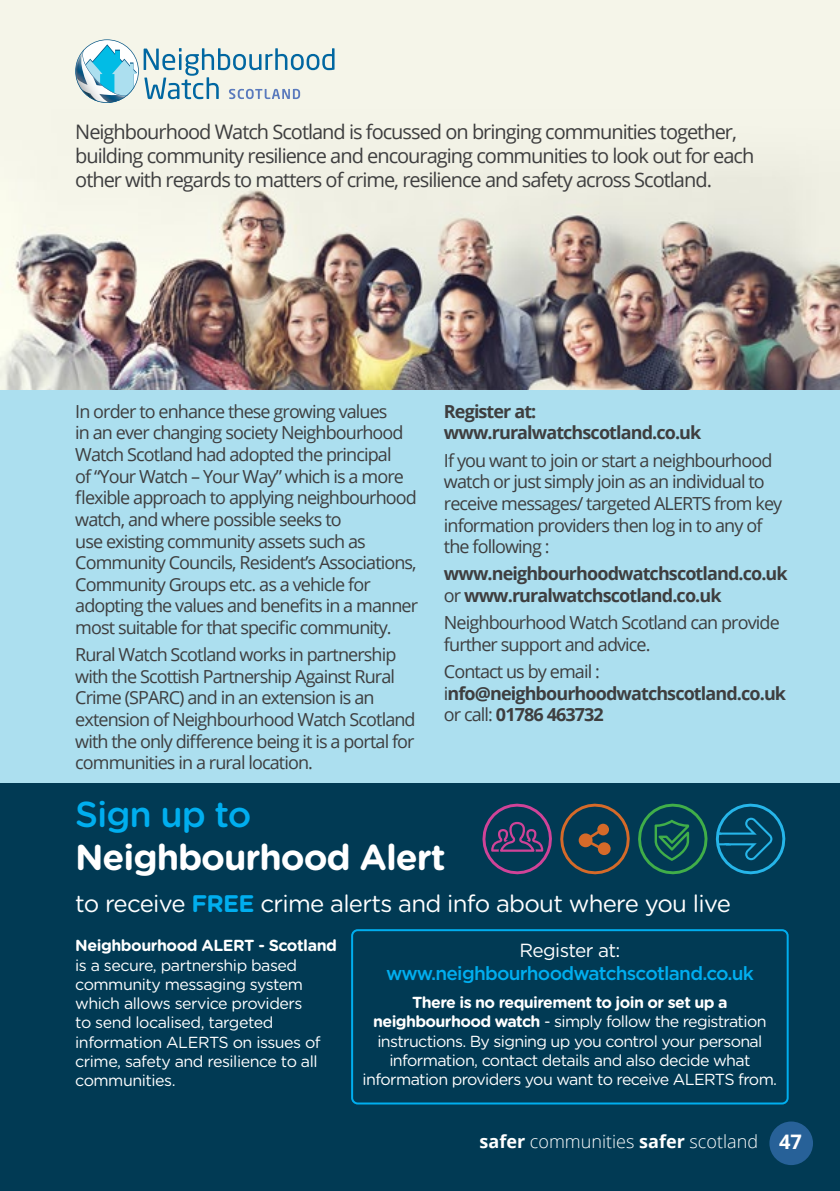
<style>
.page{position:relative;width:840px;height:1191px;background:#fff}
.page>*{position:absolute;margin:0;border:0;box-sizing:border-box;transform-origin:0 0}
.t1{font:700 36px/43.2px "Gotham Rounded";letter-spacing:-.03em;color:#fff}
.t2{font:24px "Gotham Rounded";letter-spacing:-.03em;color:#fff}
.t3{font:20px/24px "Open Sans";letter-spacing:-.05em;color:#3e3e3f}
.t4{font:700 20px "Open Sans";color:#fff}
.t5{font:500 19px/22.8px "Gotham";letter-spacing:-.04em;color:#00aeef;text-align:center}
.t6{font:18px/21.6px "Open Sans";letter-spacing:-.05em;color:#3e3e3f}
.t7{font:700 18px/21.6px "Open Sans";letter-spacing:-.05em;color:#3e3e3f}
.t8{font:300 18px "Open Sans";color:#fff}
.t9{font:16px/19.2px "Gotham Rounded";letter-spacing:-.04em;color:#fff}
.s1{font-weight:400}
.s2{font-weight:500;color:#00aeef}
.s3{font-weight:700;color:#00aeef}
.s4{font-weight:700}
.s5{font-weight:400;color:#fff}
</style>
<div class="page">
<div style="left:0;top:774px;width:839px;height:417px;background:#013a54"></div>
<div style="left:769px;top:1121px;width:43px;height:44px;background:#276198;border-radius:50%"></div>
<div style="left:0;top:0;width:839px;height:616px;background:#f5f5e9"></div>
<img style="left:0;top:175px;width:839px;height:215px">
<div style="left:0;top:390px;width:839px;height:392px;background:#acdfef"></div>
<svg style="left:75px;top:39px;width:259px;height:64px"></svg>
<svg style="left:482px;top:803px;width:304px;height:72px"></svg>
<div style="left:351px;top:929px;width:437px;height:175px;border:2px solid #00aeef;border-radius:6px"></div>
<p class="t3" style="left:75px;top:119px;width:680px">Neighbourhood Watch Scotland is focussed on bringing communities together, building community resilience and encouraging communities to look out for each other with regards to matters of crime, resilience and safety across Scotland.</p>
<p class="t6" style="left:75px;top:400px;width:344px">In order to enhance these growing values<br>in an ever changing society Neighbourhood Watch Scotland had adopted the principal<br>of “Your Watch – Your Way” which is a more flexible approach to applying neighbourhood watch, and where possible seeks to<br>use existing community assets such as Community Councils, Resident’s Associations, Community Groups etc. as a vehicle for adopting the values and benefits in a manner most suitable for that specific community.</p>
<p class="t6" style="left:75px;top:643px;width:342px">Rural Watch Scotland works in partnership with the Scottish Partnership Against Rural Crime (SPARC) and in an extension is an extension of Neighbourhood Watch Scotland with the only difference being it is a portal for communities in a rural location.</p>
<p class="t7" style="left:443px;top:400px;width:259px">Register at: www.ruralwatchscotland.co.uk</p>
<p class="t6" style="left:443px;top:449px;width:339px">If you want to join or start a neighbourhood watch or just simply join as an individual to receive messages/ targeted ALERTS from key information providers then log in to any of the following :</p>
<p class="t7" style="left:443px;top:562px;width:345px">www.neighbourhoodwatchscotland.co.uk <span class="s1">or</span> www.ruralwatchscotland.co.uk</p>
<p class="t6" style="left:443px;top:611px;width:337px">Neighbourhood Watch Scotland can provide further support and advice.</p>
<p class="t7" style="left:443px;top:660px;width:343px"><span class="s1">Contact us by email : i</span>nfo@neighbourhoodwatchscotland.co.uk <span class="s1">or call:</span> 01786 463732</p>
<p class="t1" style="left:75px;top:791px;width:372px"><span class="s2">Sign up to<br></span>Neighbourhood Alert</p>
<p class="t2" style="left:75px;top:886px;width:656px">to receive <span class="s3">FREE</span> crime alerts and info about where you live</p>
<p class="t9" style="left:75px;top:935px;width:263px"><span class="s4">Neighbourhood ALERT - Scotland </span>is a secure, partnership based community messaging system which allows service providers<br>to send localised, targeted information ALERTS on issues of crime, safety and resilience to all communities.</p>
<p class="t5" style="left:386px;top:938px;width:369px"><span class="s5">Register at: </span>www.neighbourhoodwatchscotland.co.uk</p>
<p class="t9" style="left:362px;top:992px;width:416px;text-align:center"><span class="s4">There is no requirement to join or set up a neighbourhood watch</span> - simply follow the registration instructions. By signing up you control your personal information, contact details and also decide what information providers you want to receive ALERTS from.</p>
<p class="t8" style="left:479px;top:1129px;width:280px"><span class="s4">safer</span> communities <span class="s4">safer</span> scotland</p>
<p class="t4" style="left:778px;top:1127px;width:24px">47</p>
</div>
